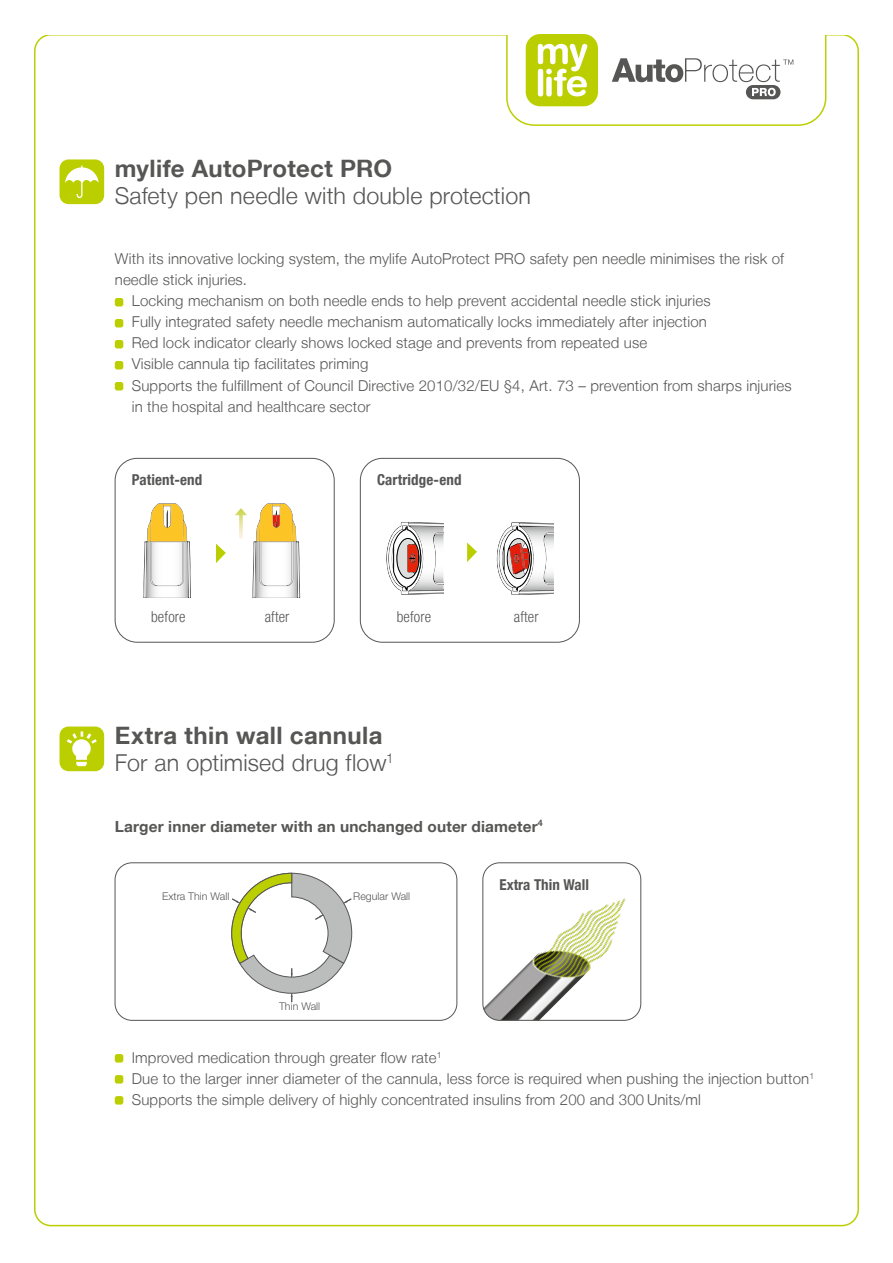
<style>
.page{position:relative;width:893px;height:1263px;background:#fff}
.page>*{position:absolute;margin:0;border:0;box-sizing:border-box;transform-origin:0 0}
.t1{font:700 24px "Helvetica Neue LT";letter-spacing:.015em;color:#565655}
.t2{font:300 23.25px "Helvetica Neue LT";letter-spacing:.01em;color:#565655}
.t3{font:700 15.3px "Helvetica Neue LT";letter-spacing:.01em;color:#565655}
.t4{font:300 15px/21px "Helvetica Neue LT";letter-spacing:.01em;color:#565655}
.t5{font:700 condensed 15px "Helvetica Neue LT";letter-spacing:.01em;color:#565655}
.t6{font:300 condensed 15px "Helvetica Neue LT";letter-spacing:.01em;color:#565655}
.t7{font:300 10.65px "Helvetica Neue LTW1 G";color:#565655}
</style>
<div class="page">
<div style="left:115px;top:458px;width:219px;height:184px;border:1px solid #565655;border-radius:22px"></div>
<div style="left:360px;top:458px;width:220px;height:184px;border:1px solid #565655;border-radius:22px"></div>
<svg style="left:386px;top:522px;width:57px;height:73px"></svg>
<svg style="left:467px;top:542px;width:10px;height:20px"></svg>
<svg style="left:216px;top:544px;width:10px;height:19px"></svg>
<svg style="left:143px;top:503px;width:48px;height:95px"></svg>
<svg style="left:235px;top:503px;width:65px;height:95px"></svg>
<svg style="left:497px;top:522px;width:57px;height:73px"></svg>
<svg style="left:231px;top:873px;width:121px;height:129px"></svg>
<div style="left:115px;top:862px;width:342px;height:158px;border:1px solid #565655;border-radius:17px"></div>
<img style="left:483px;top:870px;width:158px;height:150px">
<div style="left:483px;top:862px;width:158px;height:158px;border:1px solid #565655;border-radius:17px"></div>
<svg style="left:506px;top:34px;width:320px;height:92px"></svg>
<div style="left:115px;top:298px;width:8px;height:8px;background:#bbcf00;border-radius:2px"></div>
<div style="left:115px;top:319px;width:8px;height:8px;background:#bbcf00;border-radius:2px"></div>
<div style="left:115px;top:340px;width:8px;height:8px;background:#bbcf00;border-radius:2px"></div>
<div style="left:115px;top:361px;width:8px;height:8px;background:#bbcf00;border-radius:2px"></div>
<div style="left:115px;top:382px;width:8px;height:8px;background:#bbcf00;border-radius:2px"></div>
<div style="left:115px;top:1054px;width:8px;height:8px;background:#bbcf00;border-radius:2px"></div>
<div style="left:115px;top:1075px;width:8px;height:8px;background:#bbcf00;border-radius:2px"></div>
<div style="left:115px;top:1096px;width:8px;height:8px;background:#bbcf00;border-radius:2px"></div>
<div style="left:60px;top:159px;width:44px;height:45px;background:#bbcf00;border-radius:9px"></div>
<svg style="left:65px;top:166px;width:34px;height:32px"></svg>
<div style="left:60px;top:726px;width:44px;height:45px;background:#bbcf00;border-radius:9px"></div>
<svg style="left:67px;top:731px;width:30px;height:35px"></svg>
<h1 class="t1" style="left:115px;top:153px;width:279px">mylife AutoProtect PRO</h1>
<h2 class="t2" style="left:115px;top:181px;width:418px">Safety pen needle with double protection</h2>
<p class="t4" style="left:115px;top:248px;width:671px">With its innovative locking system, the mylife AutoProtect PRO safety pen needle minimises the risk of</p>
<p class="t4" style="left:115px;top:269px;width:134px">needle stick injuries.</p>
<p class="t4" style="left:132px;top:290px;width:580px">Locking mechanism on both needle ends to help prevent accidental needle stick injuries</p>
<p class="t4" style="left:132px;top:311px;width:577px">Fully integrated safety needle mechanism automatically locks immediately after injection</p>
<p class="t4" style="left:132px;top:332px;width:517px">Red lock indicator clearly shows locked stage and prevents from repeated use</p>
<p class="t4" style="left:132px;top:353px;width:238px">Visible cannula tip facilitates priming</p>
<p class="t4" style="left:132px;top:374px;width:661px">Supports the fulfillment of Council Directive 2010/32/EU §4, Art. 73 – prevention from sharps injuries</p>
<p class="t4" style="left:132px;top:395px;width:240px">in the hospital and healthcare sector</p>
<p class="t5" style="left:132px;top:470px;width:72px">Patient-end</p>
<p class="t5" style="left:377px;top:471px;width:86px">Cartridge-end</p>
<p class="t6" style="left:151px;top:608px;width:36px">before</p>
<p class="t6" style="left:265px;top:608px;width:26px">after</p>
<p class="t6" style="left:397px;top:608px;width:36px">before</p>
<p class="t6" style="left:514px;top:608px;width:26px">after</p>
<h1 class="t1" style="left:115px;top:720px;width:269px">Extra thin wall cannula</h1>
<h2 class="t2" style="left:115px;top:748px;width:280px">For an optimised drug flow<sup>1</sup></h2>
<p class="t3" style="left:115px;top:817px;width:430px">Larger inner diameter with an unchanged outer diameter<sup>4</sup></p>
<p class="t7" style="left:162px;top:890px;width:69px">Extra Thin Wall</p>
<p class="t7" style="left:353px;top:890px;width:58px">Regular Wall</p>
<p class="t7" style="left:279px;top:1000px;width:43px">Thin Wall</p>
<p class="t5" style="left:500px;top:875px;width:91px">Extra Thin Wall</p>
<p class="t4" style="left:132px;top:1046px;width:684px">Improved medication through greater flow rate<sup>1<br></sup>Due to the larger inner diameter of the cannula, less force is required when pushing the injection button<sup>1<br></sup>Supports the simple delivery of highly concentrated insulins from 200 and 300 Units/ml</p>
</div>
